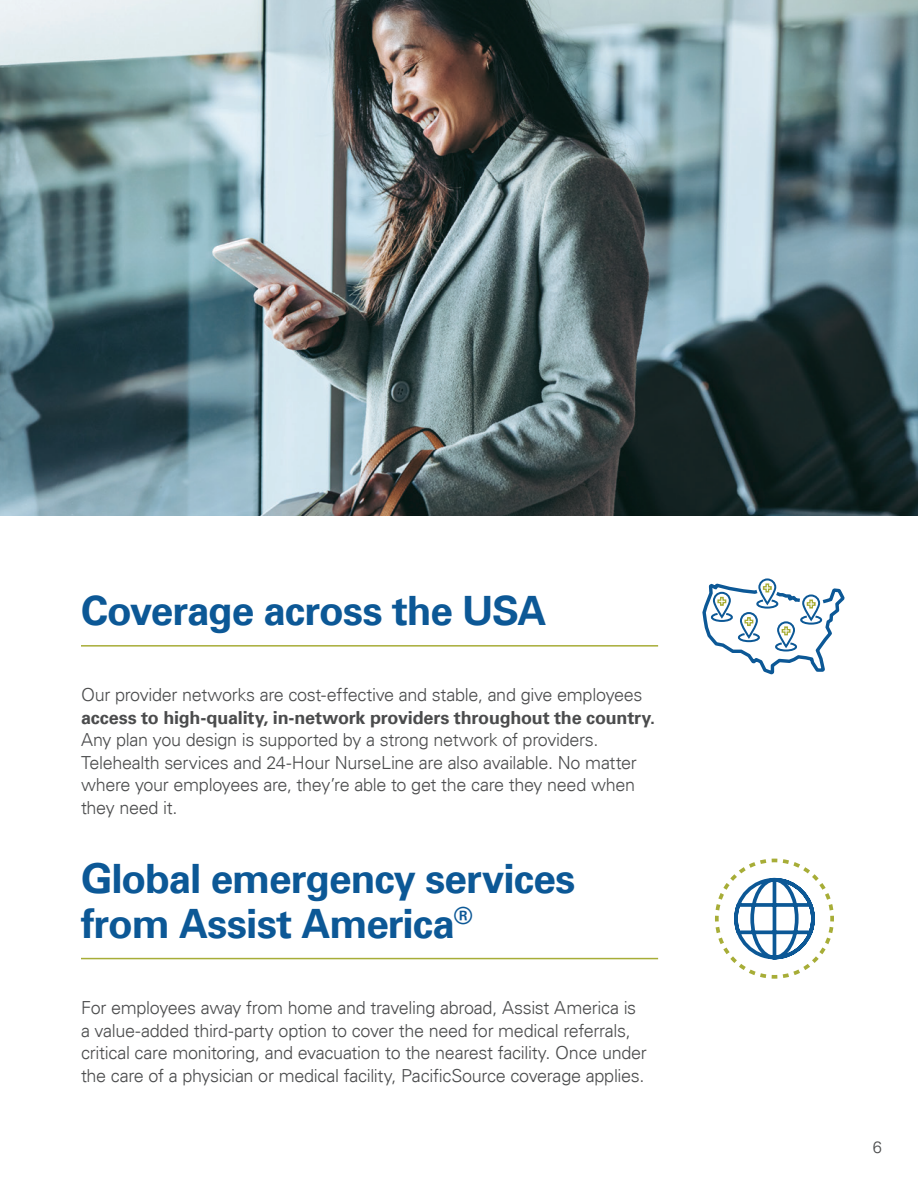
<style>
.page{position:relative;width:918px;height:1188px;background:#fff}
.page>*{position:absolute;margin:0;border:0;box-sizing:border-box;transform-origin:0 0}
.t1{font:700 40.5px/45px "Univers LT";letter-spacing:-.025em;color:#0c5896}
.t2{font:300 18px/22.5px "Univers LT";letter-spacing:-.02em;color:#4b4c4d}
.t3{font:700 18px "Univers LT";letter-spacing:-.01em;color:#4b4c4d}
.t4{font:300 16.5px "Univers LT";color:#4b4c4d}
</style>
<div class="page">
<hr style="left:81px;top:645px;width:577px;height:2px;background:#a7ad37">
<hr style="left:81px;top:958px;width:577px;height:1px;background:#a7ad37">
<img style="left:0;top:0;width:918px;height:515px">
<svg style="left:715px;top:858px;width:119px;height:121px"></svg>
<svg style="left:702px;top:578px;width:143px;height:97px"></svg>
<h1 class="t1" style="left:81px;top:588px;width:467px">Coverage across the USA</h1>
<p class="t2" style="left:81px;top:684px;width:563px">Our provider networks are cost-effective and stable, and give employees</p>
<p class="t3" style="left:81px;top:707px;width:576px">access to high-quality, in-network providers throughout the country.</p>
<p class="t2" style="left:81px;top:729px;width:557px">Any plan you design is supported by a strong network of providers.<br>Telehealth services and 24-Hour NurseLine are also available. No matter where your employees are, they’re able to get the care they need when they need it.</p>
<h1 class="t1" style="left:81px;top:856px;width:496px">Global emergency services from Assist America<sup>®</sup></h1>
<p class="t2" style="left:81px;top:996px;width:567px">For employees away from home and traveling abroad, Assist America is a value-added third-party option to cover the need for medical referrals, critical care monitoring, and evacuation to the nearest facility. Once under the care of a physician or medical facility, PacificSource coverage applies.</p>
<p class="t4" style="left:873px;top:1138px;width:11px">6</p>
</div>
